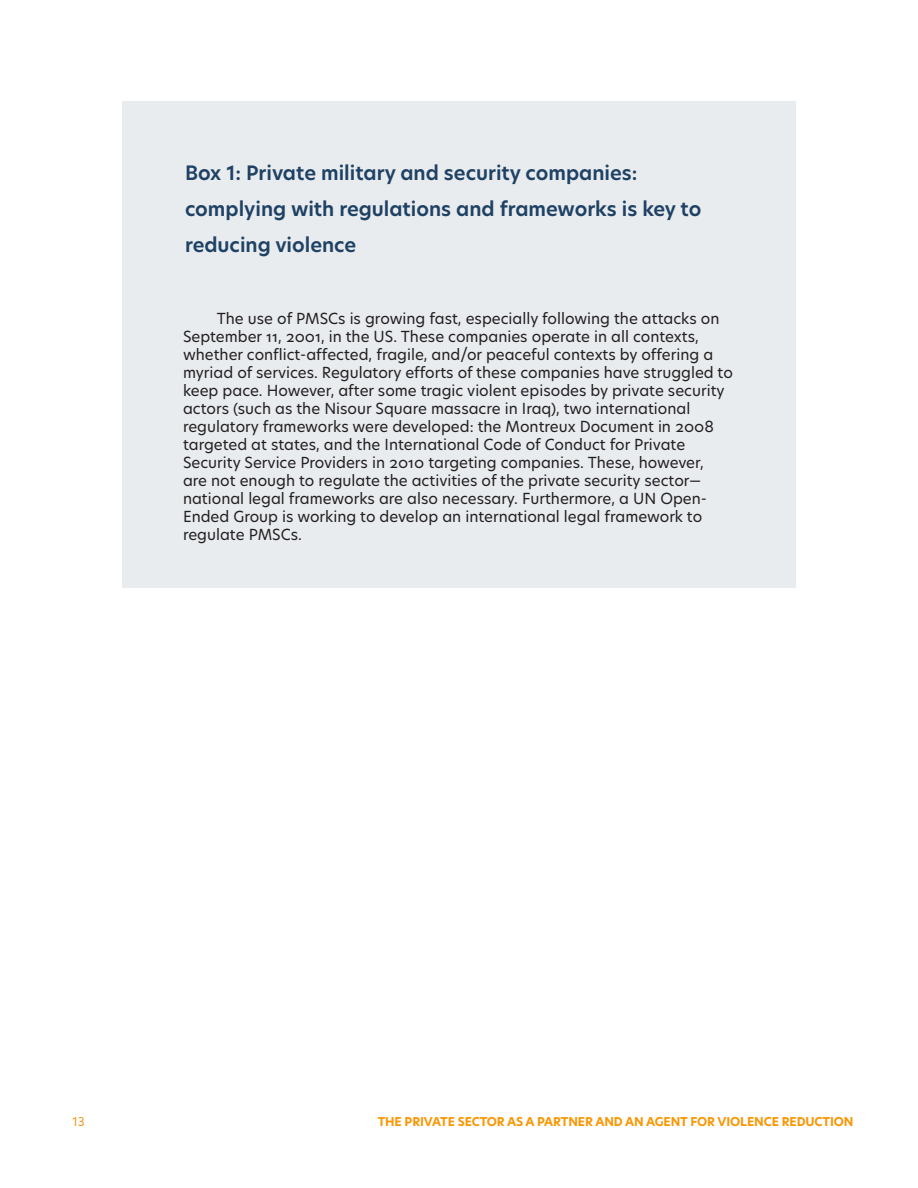
<style>
.page{position:relative;width:918px;height:1188px;background:#fff}
.page>*{position:absolute;margin:0;border:0;box-sizing:border-box;transform-origin:0 0}
.Box_heading{font:600 19.5px/36px "New Hero";color:#1e4164}
.Box_text{font:15px/18px "New Hero";color:#231f20}
.t1{font:700 12px "New Hero";letter-spacing:-.01em;color:#f89807}
.t2{font:12px "New Hero";color:#f7981d}
</style>
<div class="page">
<div style="left:122px;top:102px;width:674px;height:217px;background:#e9ecef"></div>
<div style="left:122px;top:259px;width:674px;height:329px;background:#e9ecef"></div>
<p class="Box_heading" style="left:185px;top:155px;width:518px">Box 1: Private military and security companies: complying with regulations and frameworks is key to reducing violence</p>
<p class="Box_text" style="left:183px;top:309px;width:551px;text-indent:34px">The use of PMSCs is growing fast, especially following the attacks on September 11, 2001, in the US. These companies operate in all contexts, whether conflict-affected, fragile, and/or peaceful contexts by offering a myriad of services. Regulatory efforts of these companies have struggled to keep pace. However, after some tragic violent episodes by private security actors (such as the Nisour Square massacre in Iraq), two international regulatory frameworks were developed: the Montreux Document in 2008 targeted at states, and the International Code of Conduct for Private Security Service Providers in 2010 targeting companies. These, however,<br>are not enough to regulate the activities of the private security sector— national legal frameworks are also necessary. Furthermore, a UN Open-Ended Group is working to develop an international legal framework to regulate PMSCs.</p>
<p class="t2" style="left:72px;top:1113px;width:14px">13</p>
<p class="t1" style="left:378px;top:1113px;width:477px">THE PRIVATE SECTOR AS A PARTNER AND AN AGENT FOR VIOLENCE REDUCTION</p>
</div>
